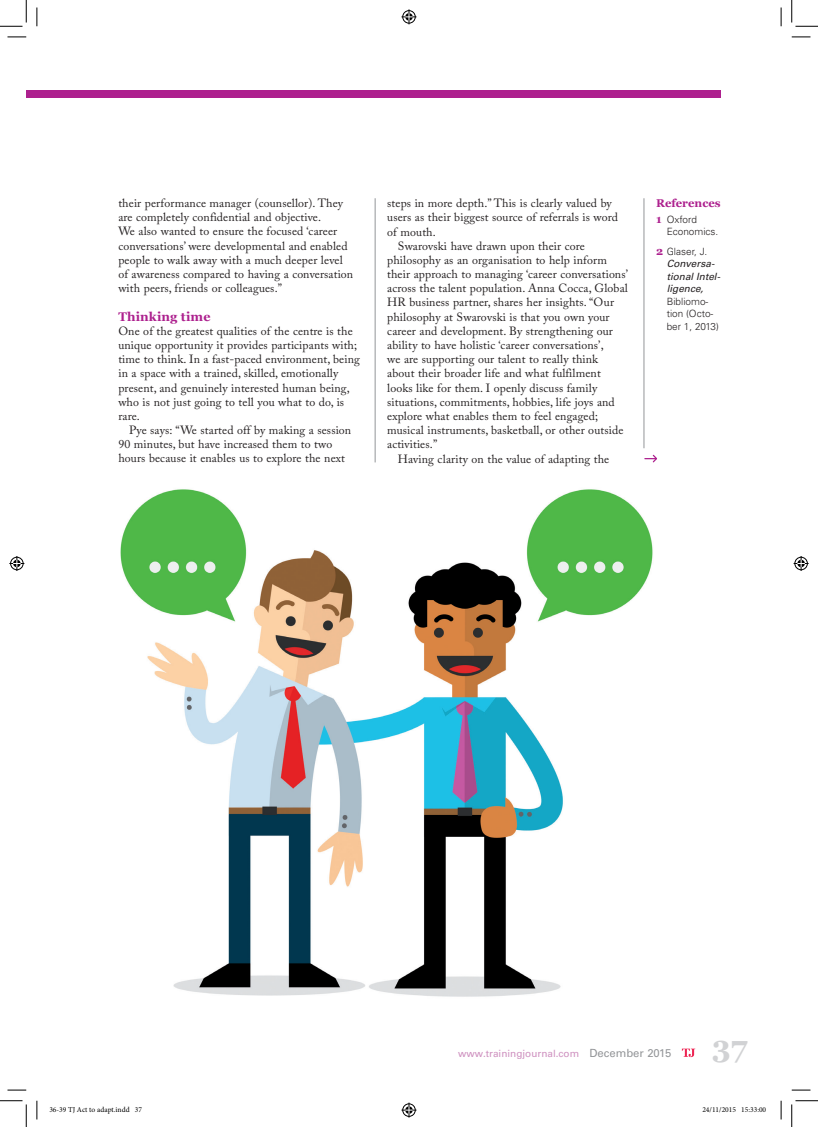
<style>
.page{position:relative;width:818px;height:1127px;background:#fff}
.page>*{position:absolute;margin:0;border:0;box-sizing:border-box;transform-origin:0 0}
.t1{font:700 30px "Georgia";color:#d1d2d4}
.t2{font:700 12.5px "Georgia";letter-spacing:.01em;color:#ad208e}
.t3{font:11.88px/14.1px "Adobe Caslon Pro";letter-spacing:.01em;color:#231f20}
.t4{font:700 11.25px "Georgia";color:#ad208e}
.t5{font:300 10px/12.5px "Univers LT Std";color:#231f20}
.t6{font:italic 10px/12.5px "Univers LT Std";color:#231f20}
.t7{font:10px "Univers LT Std";color:#ce90bf}
.t8{font:7.5px "Minion Pro";color:#000}
.s1{font-family:"Georgia";font-weight:700;font-size:11.25px;color:#ad208e}
.s2{font-family:"Georgia";font-weight:700;font-style:normal;font-size:11.25px;color:#ad208e}
.s3{font-weight:300;font-style:normal}
.s4{font-size:11.25px;color:#939598}
</style>
<div class="page">
<svg style="left:682px;top:1048px;width:13px;height:8px"></svg>
<div style="left:26px;top:90px;width:695px;height:7px;background:#ad208e"></div>
<hr style="left:375px;top:198px;width:1px;height:264px;background:#939598">
<hr style="left:644px;top:198px;width:1px;height:250px;background:#939598">
<img style="left:120px;top:489px;width:533px;height:508px">
<svg style="left:645px;top:454px;width:12px;height:9px"></svg>
<svg style="left:8px;top:36px;width:18px;height:2px"></svg>
<svg style="left:792px;top:36px;width:18px;height:2px"></svg>
<svg style="left:8px;top:1089px;width:18px;height:1px"></svg>
<svg style="left:792px;top:1089px;width:18px;height:1px"></svg>
<svg style="left:36px;top:8px;width:2px;height:18px"></svg>
<svg style="left:36px;top:1100px;width:2px;height:19px"></svg>
<svg style="left:780px;top:8px;width:2px;height:18px"></svg>
<svg style="left:780px;top:1100px;width:2px;height:19px"></svg>
<svg style="left:0;top:0;width:27px;height:27px"></svg>
<svg style="left:0;top:1100px;width:27px;height:26px"></svg>
<svg style="left:791px;top:0;width:27px;height:27px"></svg>
<svg style="left:791px;top:1100px;width:27px;height:26px"></svg>
<svg style="left:401px;top:9px;width:15px;height:15px"></svg>
<svg style="left:401px;top:1102px;width:15px;height:15px"></svg>
<svg style="left:9px;top:556px;width:15px;height:15px"></svg>
<svg style="left:793px;top:556px;width:15px;height:15px"></svg>
<p class="t3" style="left:118px;top:196px;width:236px">their performance manager (counsellor). They are completely confidential and objective.<br>We also wanted to ensure the focused ‘career conversations’ were developmental and enabled people to walk away with a much deeper level of awareness compared to having a conversation with peers, friends or colleagues.”</p>
<p class="t2" style="left:118px;top:308px;width:94px">Thinking time</p>
<p class="t3" style="left:118px;top:323px;width:243px">One of the greatest qualities of the centre is the unique opportunity it provides participants with; time to think. In a fast-paced environment, being in a space with a trained, skilled, emotionally present, and genuinely interested human being, who is not just going to tell you what to do, is rare.</p>
<p class="t3" style="left:118px;top:423px;width:234px;text-indent:11px">Pye says: “We started off by making a session<br>90 minutes, but have increased them to two hours because it enables us to explore the next</p>
<p class="t3" style="left:387px;top:196px;width:226px">steps in more depth.” This is clearly valued by</p>
<p class="t3" style="left:387px;top:210px;width:232px">users as their biggest source of referrals is word</p>
<p class="t3" style="left:387px;top:224px;width:50px">of mouth.</p>
<p class="t3" style="left:398px;top:238px;width:188px">Swarovski have drawn upon their core</p>
<p class="t3" style="left:387px;top:253px;width:221px">philosophy as an organisation to help inform</p>
<p class="t3" style="left:387px;top:267px;width:242px">their approach to managing ‘career conversations’</p>
<p class="t3" style="left:387px;top:281px;width:242px">across the talent population. Anna Cocca, Global</p>
<p class="t3" style="left:387px;top:295px;width:228px">HR business partner, shares her insights. “Our</p>
<p class="t3" style="left:387px;top:309px;width:224px">philosophy at Swarovski is that you own your</p>
<p class="t3" style="left:387px;top:323px;width:227px">career and development. By strengthening our</p>
<p class="t3" style="left:387px;top:338px;width:218px">ability to have holistic ‘career conversations’,</p>
<p class="t3" style="left:387px;top:352px;width:212px">we are supporting our talent to really think</p>
<p class="t3" style="left:387px;top:366px;width:215px">about their broader life and what fulfilment</p>
<p class="t3" style="left:387px;top:380px;width:212px">looks like for them. I openly discuss family</p>
<p class="t3" style="left:387px;top:394px;width:229px">situations, commitments, hobbies, life joys and</p>
<p class="t3" style="left:387px;top:409px;width:212px">explore what enables them to feel engaged;</p>
<p class="t3" style="left:387px;top:423px;width:238px">musical instruments, basketball, or other outside</p>
<p class="t3" style="left:387px;top:437px;width:52px">activities.”</p>
<p class="t3" style="left:398px;top:451px;width:213px">Having clarity on the value of adapting the</p>
<p class="t4" style="left:656px;top:195px;width:66px">References</p>
<p class="t5" style="left:667px;top:213px;width:53px;text-indent:-11px"><span class="s1">1</span> Oxford<br>Economics.</p>
<p class="t6" style="left:667px;top:245px;width:55px;text-indent:-11px"><span class="s2">2</span> <span class="s3">Glaser, J.<br></span>Conversa&shy;tional Intel&shy;ligence,</p>
<p class="t5" style="left:667px;top:295px;width:54px">Bibliomo&shy;tion (Octo&shy;ber 1, 2013)</p>
<p class="t7" style="left:458px;top:1047px;width:215px">www.trainingjournal.com <span class="s4">December 2015</span></p>
<h1 class="t1" style="left:712px;top:1027px;width:37px">37</h1>
<p class="t8" style="left:49px;top:1104px;width:94px">36-39 TJ Act to adapt.indd 37</p>
<p class="t8" style="left:702px;top:1104px;width:65px">24/11/2015 15:33:00</p>
</div>
